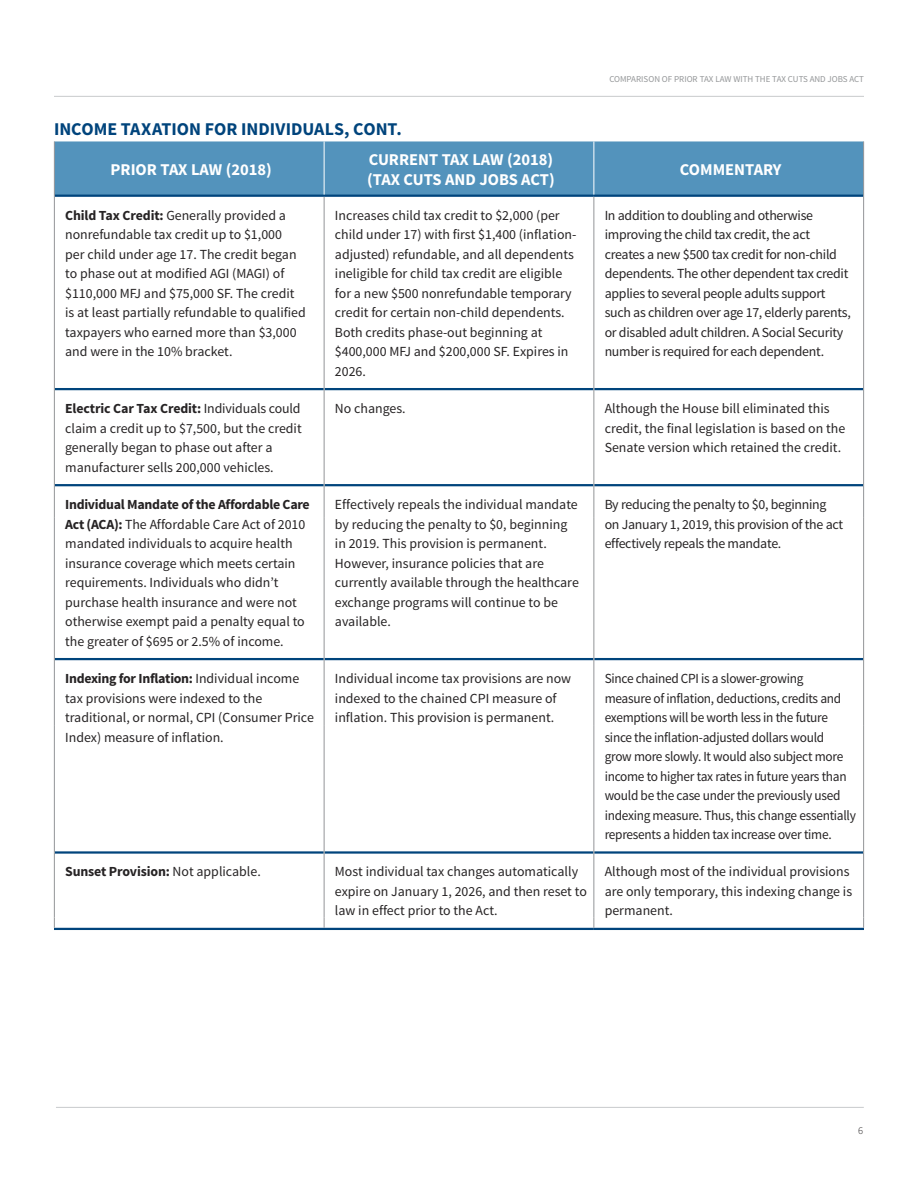
<style>
.page{position:relative;width:918px;height:1188px;background:#fff}
.page>*{position:absolute;margin:0;border:0;box-sizing:border-box;transform-origin:0 0}
.t1{font:700 18px "Source Sans Pro";color:#00447c}
.t2{font:700 16.5px/20.2px "Source Sans Pro";color:#fff}
.t3{font:13.8px/19.5px "Source Sans Pro";color:#262324}
.t4{font:13.8px/19.5px "Source Sans Pro";letter-spacing:-.02em;color:#262324}
.t5{font:13.8px/19.5px "Source Sans Pro";letter-spacing:-.02em;color:#262324;scale:.96 1}
.t6{font:700 13.8px "Source Sans Pro";letter-spacing:-.01em;color:#262324}
.t7{font:300 10.5px "Source Sans Pro";color:#262324}
.t8{font:9px "Source Sans Pro";color:#949698}
.s1{font-weight:700}
.s2{font-weight:400}
</style>
<div class="page">
<hr style="left:54px;top:96px;width:810px;height:1px;background:#c8cacc">
<hr style="left:56px;top:1107px;width:808px;height:1px;background:#c8cacc">
<div style="left:55px;top:141px;width:808px;height:54px;background:#5393bc"></div>
<hr style="left:55px;top:195px;width:539px;height:2px;background:#00447c">
<hr style="left:594px;top:195px;width:269px;height:2px;background:#00447c">
<hr style="left:55px;top:388px;width:269px;height:2px;background:#00447c">
<hr style="left:324px;top:388px;width:269px;height:2px;background:#00447c">
<hr style="left:594px;top:388px;width:269px;height:2px;background:#00447c">
<hr style="left:55px;top:484px;width:269px;height:2px;background:#00447c">
<hr style="left:324px;top:484px;width:269px;height:2px;background:#00447c">
<hr style="left:594px;top:484px;width:269px;height:2px;background:#00447c">
<hr style="left:55px;top:658px;width:269px;height:2px;background:#00447c">
<hr style="left:324px;top:658px;width:269px;height:2px;background:#00447c">
<hr style="left:594px;top:658px;width:269px;height:2px;background:#00447c">
<hr style="left:55px;top:851px;width:269px;height:3px;background:#00447c">
<hr style="left:324px;top:851px;width:269px;height:3px;background:#00447c">
<hr style="left:594px;top:851px;width:269px;height:3px;background:#00447c">
<hr style="left:54px;top:928px;width:540px;height:2px;background:#00447c">
<hr style="left:594px;top:928px;width:270px;height:2px;background:#00447c">
<hr style="left:54px;top:141px;width:1px;height:55px;background:#939598">
<hr style="left:863px;top:141px;width:1px;height:55px;background:#939598">
<hr style="left:54px;top:196px;width:1px;height:193px;background:#939598">
<hr style="left:324px;top:197px;width:1px;height:192px;background:#939598">
<hr style="left:594px;top:197px;width:1px;height:192px;background:#939598">
<hr style="left:863px;top:196px;width:1px;height:193px;background:#939598">
<hr style="left:54px;top:389px;width:1px;height:96px;background:#939598">
<hr style="left:324px;top:389px;width:1px;height:96px;background:#939598">
<hr style="left:593px;top:389px;width:1px;height:96px;background:#939598">
<hr style="left:863px;top:389px;width:1px;height:96px;background:#939598">
<hr style="left:54px;top:485px;width:1px;height:32px;background:#939598">
<hr style="left:324px;top:485px;width:1px;height:32px;background:#939598">
<hr style="left:593px;top:485px;width:1px;height:32px;background:#939598">
<hr style="left:863px;top:485px;width:1px;height:32px;background:#939598">
<hr style="left:54px;top:517px;width:1px;height:142px;background:#939598">
<hr style="left:324px;top:517px;width:1px;height:142px;background:#939598">
<hr style="left:593px;top:517px;width:1px;height:142px;background:#939598">
<hr style="left:863px;top:517px;width:1px;height:142px;background:#939598">
<hr style="left:54px;top:659px;width:1px;height:66px;background:#939598">
<hr style="left:324px;top:659px;width:1px;height:66px;background:#939598">
<hr style="left:593px;top:659px;width:1px;height:66px;background:#939598">
<hr style="left:863px;top:659px;width:1px;height:66px;background:#939598">
<hr style="left:54px;top:725px;width:1px;height:128px;background:#939598">
<hr style="left:324px;top:725px;width:1px;height:128px;background:#939598">
<hr style="left:593px;top:725px;width:1px;height:128px;background:#939598">
<hr style="left:863px;top:725px;width:1px;height:128px;background:#939598">
<hr style="left:54px;top:853px;width:1px;height:64px;background:#939598">
<hr style="left:324px;top:853px;width:1px;height:64px;background:#939598">
<hr style="left:593px;top:853px;width:1px;height:64px;background:#939598">
<hr style="left:863px;top:853px;width:1px;height:64px;background:#939598">
<hr style="left:324px;top:141px;width:1px;height:54px;background:#fff">
<hr style="left:594px;top:141px;width:1px;height:54px;background:#fff">
<h1 class="t1" style="left:54px;top:122px;width:349px">INCOME TAXATION FOR INDIVIDUALS, CONT.</h1>
<p class="t8" style="left:609px;top:75px;width:256px">COMPARISON OF PRIOR TAX LAW WITH THE TAX CUTS AND JOBS ACT</p>
<p class="t2" style="left:111px;top:161px;width:163px">PRIOR TAX LAW (2018)</p>
<p class="t2" style="left:367px;top:151px;width:189px">CURRENT TAX LAW (2018) (TAX CUTS AND JOBS ACT)</p>
<p class="t2" style="left:680px;top:161px;width:103px">COMMENTARY</p>
<p class="t3" style="left:65px;top:207px;width:242px"><span class="s1">Child Tax Credit:</span> Generally provided a nonrefundable tax credit up to $1,000<br>per child under age 17. The credit began to phase out at modified AGI (MAGI) of $110,000 MFJ and $75,000 SF. The credit is at least partially refundable to qualified taxpayers who earned more than $3,000 and were in the 10% bracket.</p>
<p class="t3" style="left:335px;top:207px;width:243px">Increases child tax credit to $2,000 (per child under 17) with first $1,400 (inflation&shy;adjusted) refundable, and all dependents ineligible for child tax credit are eligible for a new $500 nonrefundable temporary credit for certain non-child dependents.<br>Both credits phase-out beginning at $400,000 MFJ and $200,000 SF. Expires in 2026.</p>
<p class="t4" style="left:605px;top:207px;width:248px">In addition to doubling and otherwise improving the child tax credit, the act creates a new $500 tax credit for non-child dependents. The other dependent tax credit applies to several people adults support such as children over age 17, elderly parents, or disabled adult children. A Social Security number is required for each dependent.</p>
<p class="t3" style="left:65px;top:400px;width:238px"><span class="s1">Electric Car Tax Credit:</span> Individuals could claim a credit up to $7,500, but the credit generally began to phase out after a manufacturer sells 200,000 vehicles.</p>
<p class="t3" style="left:335px;top:400px;width:72px">No changes.</p>
<p class="t3" style="left:605px;top:400px;width:242px">Although the House bill eliminated this credit, the final legislation is based on the<br>Senate version which retained the credit.</p>
<p class="t3" style="left:65px;top:496px;width:246px"><span class="s1">Individual Mandate of the Affordable Care Act (ACA):</span> The Affordable Care Act of 2010 mandated individuals to acquire health insurance coverage which meets certain requirements. Individuals who didn’t purchase health insurance and were not otherwise exempt paid a penalty equal to the greater of $695 or 2.5% of income.</p>
<p class="t3" style="left:335px;top:496px;width:245px">Effectively repeals the individual mandate by reducing the penalty to $0, beginning in 2019. This provision is permanent.<br>However, insurance policies that are currently available through the healthcare exchange programs will continue to be available.</p>
<p class="t4" style="left:605px;top:496px;width:240px">By reducing the penalty to $0, beginning on January 1, 2019, this provision of the act effectively repeals the mandate.</p>
<p class="t3" style="left:65px;top:670px;width:250px"><span class="s1">Indexing for Inflation:</span> Individual income tax provisions were indexed to the traditional, or normal, CPI (Consumer Price Index) measure of inflation.</p>
<p class="t3" style="left:335px;top:670px;width:238px">Individual income tax provisions are now indexed to the chained CPI measure of inflation. This provision is permanent.</p>
<p class="t5" style="left:605px;top:670px;width:263px">Since chained CPI is a slower-growing<br>measure of inflation, deductions, credits and exemptions will be worth less in the future since the inflation-adjusted dollars would<br>grow more slowly. It would also subject more income to higher tax rates in future years than would be the case under the previously used indexing measure. Thus, this change essentially represents a hidden tax increase over time.</p>
<p class="t6" style="left:65px;top:867px;width:197px">Sunset Provision: <span class="s2">Not applicable.</span></p>
<p class="t3" style="left:335px;top:863px;width:253px">Most individual tax changes automatically expire on January 1, 2026, and then reset to law in effect prior to the Act.</p>
<p class="t3" style="left:605px;top:863px;width:249px">Although most of the individual provisions are only temporary, this indexing change is permanent.</p>
<p class="t7" style="left:858px;top:1127px;width:7px">6</p>
</div>
